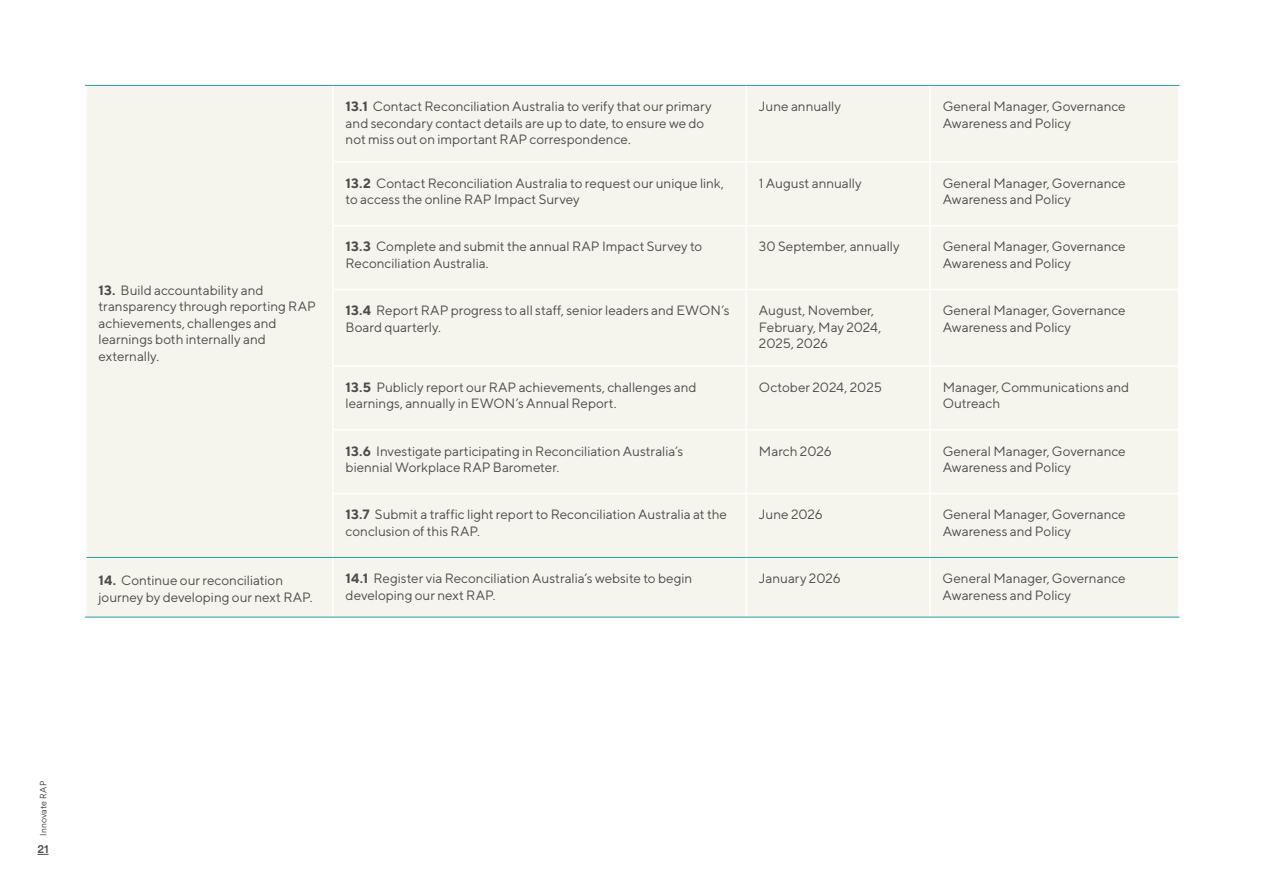
<style>
.page{position:relative;width:1263px;height:893px;background:#fff}
.page>*{position:absolute;margin:0;border:0;box-sizing:border-box;transform-origin:0 0}
.Body_text_9_11_left{font:13.5px/16.5px "TT Norms";letter-spacing:-.005em;color:#4b4c4d}
.t1{font:500 12px "Circular XX";color:#4b4c4d}
.t2{font:300 9px "Circular XX";letter-spacing:.02em;color:#231f20}
.s1{font-weight:700}
</style>
<div class="page">
<div style="left:87px;top:86px;width:1091px;height:531px;background:#f5f4ed"></div>
<hr style="left:332px;top:86px;width:2px;height:75px;background:#fff">
<hr style="left:745px;top:86px;width:2px;height:75px;background:#fff">
<hr style="left:929px;top:86px;width:2px;height:75px;background:#fff">
<hr style="left:332px;top:161px;width:414px;height:2px;background:#fff">
<hr style="left:332px;top:163px;width:2px;height:62px;background:#fff">
<hr style="left:746px;top:161px;width:184px;height:2px;background:#fff">
<hr style="left:745px;top:163px;width:2px;height:62px;background:#fff">
<hr style="left:930px;top:161px;width:249px;height:2px;background:#fff">
<hr style="left:929px;top:163px;width:2px;height:62px;background:#fff">
<hr style="left:332px;top:225px;width:414px;height:1px;background:#fff">
<hr style="left:332px;top:226px;width:2px;height:63px;background:#fff">
<hr style="left:746px;top:225px;width:184px;height:1px;background:#fff">
<hr style="left:745px;top:226px;width:2px;height:63px;background:#fff">
<hr style="left:930px;top:225px;width:249px;height:1px;background:#fff">
<hr style="left:929px;top:226px;width:2px;height:63px;background:#fff">
<hr style="left:332px;top:289px;width:414px;height:1px;background:#fff">
<hr style="left:332px;top:290px;width:2px;height:75px;background:#fff">
<hr style="left:746px;top:289px;width:184px;height:1px;background:#fff">
<hr style="left:745px;top:290px;width:2px;height:75px;background:#fff">
<hr style="left:930px;top:289px;width:249px;height:1px;background:#fff">
<hr style="left:929px;top:290px;width:2px;height:75px;background:#fff">
<hr style="left:332px;top:365px;width:414px;height:2px;background:#fff">
<hr style="left:332px;top:367px;width:2px;height:62px;background:#fff">
<hr style="left:746px;top:365px;width:184px;height:2px;background:#fff">
<hr style="left:745px;top:367px;width:2px;height:62px;background:#fff">
<hr style="left:930px;top:365px;width:249px;height:2px;background:#fff">
<hr style="left:929px;top:367px;width:2px;height:62px;background:#fff">
<hr style="left:332px;top:429px;width:414px;height:2px;background:#fff">
<hr style="left:332px;top:431px;width:2px;height:62px;background:#fff">
<hr style="left:746px;top:429px;width:184px;height:2px;background:#fff">
<hr style="left:745px;top:431px;width:2px;height:62px;background:#fff">
<hr style="left:930px;top:429px;width:249px;height:2px;background:#fff">
<hr style="left:929px;top:431px;width:2px;height:62px;background:#fff">
<hr style="left:332px;top:493px;width:414px;height:1px;background:#fff">
<hr style="left:332px;top:494px;width:2px;height:63px;background:#fff">
<hr style="left:746px;top:493px;width:184px;height:1px;background:#fff">
<hr style="left:745px;top:494px;width:2px;height:63px;background:#fff">
<hr style="left:930px;top:493px;width:249px;height:1px;background:#fff">
<hr style="left:929px;top:494px;width:2px;height:63px;background:#fff">
<hr style="left:332px;top:558px;width:2px;height:59px;background:#fff">
<hr style="left:745px;top:558px;width:2px;height:59px;background:#fff">
<hr style="left:929px;top:558px;width:2px;height:59px;background:#fff">
<hr style="left:87px;top:557px;width:246px;height:1px;background:#22a09c">
<hr style="left:333px;top:557px;width:413px;height:1px;background:#22a09c">
<hr style="left:746px;top:557px;width:184px;height:1px;background:#22a09c">
<hr style="left:930px;top:557px;width:248px;height:1px;background:#22a09c">
<hr style="left:85px;top:617px;width:248px;height:1px;background:#22a09c">
<hr style="left:333px;top:617px;width:413px;height:1px;background:#22a09c">
<hr style="left:746px;top:617px;width:184px;height:1px;background:#22a09c">
<hr style="left:930px;top:617px;width:249px;height:1px;background:#22a09c">
<hr style="left:85px;top:85px;width:248px;height:1px;background:#22a09c">
<hr style="left:333px;top:85px;width:413px;height:1px;background:#22a09c">
<hr style="left:746px;top:85px;width:184px;height:1px;background:#22a09c">
<hr style="left:930px;top:85px;width:249px;height:1px;background:#22a09c">
<p class="Body_text_9_11_left" style="left:99px;top:282px;width:219px"><span class="s1">13.</span> Build accountability and transparency through reporting RAP achievements, challenges and learnings both internally and externally.</p>
<p class="Body_text_9_11_left" style="left:346px;top:98px;width:368px"><span class="s1">13.1</span> Contact Reconciliation Australia to verify that our primary and secondary contact details are up to date, to ensure we do not miss out on important RAP correspondence.</p>
<p class="Body_text_9_11_left" style="left:759px;top:98px;width:84px">June annually</p>
<p class="Body_text_9_11_left" style="left:943px;top:98px;width:185px">General Manager, Governance<br>Awareness and Policy</p>
<p class="Body_text_9_11_left" style="left:346px;top:174px;width:380px"><span class="s1">13.2</span> Contact Reconciliation Australia to request our unique link, to access the online RAP Impact Survey</p>
<p class="Body_text_9_11_left" style="left:759px;top:174px;width:104px">1 August annually</p>
<p class="Body_text_9_11_left" style="left:943px;top:174px;width:185px">General Manager, Governance<br>Awareness and Policy</p>
<p class="Body_text_9_11_left" style="left:346px;top:238px;width:358px"><span class="s1">13.3</span> Complete and submit the annual RAP Impact Survey to<br>Reconciliation Australia.</p>
<p class="Body_text_9_11_left" style="left:759px;top:238px;width:142px">30 September, annually</p>
<p class="Body_text_9_11_left" style="left:943px;top:238px;width:185px">General Manager, Governance<br>Awareness and Policy</p>
<p class="Body_text_9_11_left" style="left:346px;top:302px;width:385px"><span class="s1">13.4</span> Report RAP progress to all staff, senior leaders and EWON’s<br>Board quarterly.</p>
<p class="Body_text_9_11_left" style="left:759px;top:302px;width:124px">August, November,<br>February, May 2024,<br>2025, 2026</p>
<p class="Body_text_9_11_left" style="left:943px;top:302px;width:185px">General Manager, Governance<br>Awareness and Policy</p>
<p class="Body_text_9_11_left" style="left:346px;top:378px;width:353px"><span class="s1">13.5</span> Publicly report our RAP achievements, challenges and learnings, annually in EWON’s Annual Report.</p>
<p class="Body_text_9_11_left" style="left:759px;top:378px;width:124px">October 2024, 2025</p>
<p class="Body_text_9_11_left" style="left:943px;top:378px;width:188px">Manager, Communications and<br>Outreach</p>
<p class="Body_text_9_11_left" style="left:346px;top:442px;width:339px"><span class="s1">13.6</span> Investigate participating in Reconciliation Australia’s biennial Workplace RAP Barometer.</p>
<p class="Body_text_9_11_left" style="left:759px;top:442px;width:74px">March 2026</p>
<p class="Body_text_9_11_left" style="left:943px;top:442px;width:185px">General Manager, Governance<br>Awareness and Policy</p>
<p class="Body_text_9_11_left" style="left:346px;top:506px;width:383px"><span class="s1">13.7</span> Submit a traffic light report to Reconciliation Australia at the conclusion of this RAP.</p>
<p class="Body_text_9_11_left" style="left:759px;top:506px;width:65px">June 2026</p>
<p class="Body_text_9_11_left" style="left:943px;top:506px;width:185px">General Manager, Governance<br>Awareness and Policy</p>
<p class="Body_text_9_11_left" style="left:99px;top:572px;width:216px"><span class="s1">14.</span> Continue our reconciliation journey by developing our next RAP.</p>
<p class="Body_text_9_11_left" style="left:346px;top:570px;width:348px"><span class="s1">14.1</span> Register via Reconciliation Australia’s website to begin developing our next RAP.</p>
<p class="Body_text_9_11_left" style="left:759px;top:570px;width:83px">January 2026</p>
<p class="Body_text_9_11_left" style="left:943px;top:570px;width:185px">General Manager, Governance<br>Awareness and Policy</p>
<p class="t2" style="left:37px;top:836px;width:56px;rotate:-90deg">Innovate RAP</p>
<p class="t1" style="left:38px;top:841px;width:13px">21</p>
</div>
